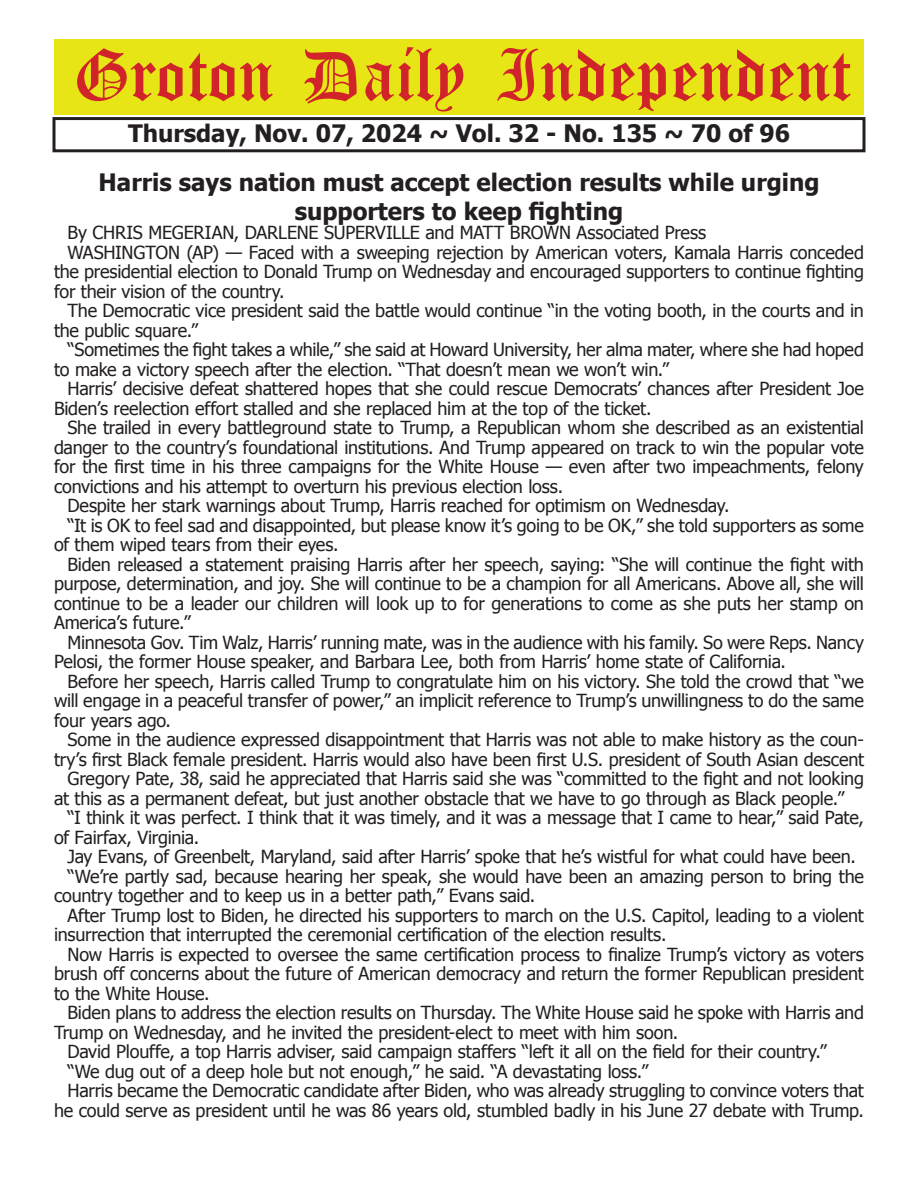
<style>
.page{position:relative;width:918px;height:1188px;background:#fff}
.page>*{position:absolute;margin:0;border:0;box-sizing:border-box;transform-origin:0 0}
.t1{font:54px "Old English Five";color:#d1232a}
.t2{font:700 24px/28.8px "Tahoma";color:#231f20;text-align:center}
.t3{font:18px "Tahoma";letter-spacing:-.01em;color:#231f20}
</style>
<div class="page">
<div style="left:52px;top:117px;width:814px;height:35px;border:3px solid #231f20"></div>
<div style="left:54px;top:40px;width:810px;height:75px;background:#e7e515"></div>
<h1 class="t1" style="left:73px;top:50px;width:779px">Groton Daily Independent</h1>
<h2 class="t2" style="left:128px;top:117px;width:664px">Thursday, Nov. 07, 2024 ~ Vol. 32 - No. 135 ~ 70 of 96</h2>
<h2 class="t2" style="left:99px;top:167px;width:722px">Harris says nation must accept election results while urging supporters to keep fighting</h2>
<p class="t3" style="left:68px;top:221px;width:640px">By CHRIS MEGERIAN, DARLENE SUPERVILLE and MATT BROWN Associated Press</p>
<p class="t3" style="left:68px;top:240px;width:798px">WASHINGTON (AP) — Faced with a sweeping rejection by American voters, Kamala Harris conceded</p>
<p class="t3" style="left:54px;top:260px;width:812px">the presidential election to Donald Trump on Wednesday and encouraged supporters to continue fighting</p>
<p class="t3" style="left:54px;top:279px;width:232px">for their vision of the country.</p>
<p class="t3" style="left:68px;top:299px;width:798px">The Democratic vice president said the battle would continue “in the voting booth, in the courts and in</p>
<p class="t3" style="left:54px;top:318px;width:146px">the public square.”</p>
<p class="t3" style="left:68px;top:338px;width:798px">“Sometimes the fight takes a while,” she said at Howard University, her alma mater, where she had hoped</p>
<p class="t3" style="left:54px;top:357px;width:617px">to make a victory speech after the election. “That doesn’t mean we won’t win.”</p>
<p class="t3" style="left:68px;top:377px;width:798px">Harris’ decisive defeat shattered hopes that she could rescue Democrats’ chances after President Joe</p>
<p class="t3" style="left:54px;top:396px;width:599px">Biden’s reelection effort stalled and she replaced him at the top of the ticket.</p>
<p class="t3" style="left:68px;top:416px;width:798px">She trailed in every battleground state to Trump, a Republican whom she described as an existential</p>
<p class="t3" style="left:54px;top:435px;width:811px">danger to the country’s foundational institutions. And Trump appeared on track to win the popular vote</p>
<p class="t3" style="left:54px;top:455px;width:811px">for the first time in his three campaigns for the White House — even after two impeachments, felony</p>
<p class="t3" style="left:54px;top:474px;width:511px">convictions and his attempt to overturn his previous election loss.</p>
<p class="t3" style="left:68px;top:494px;width:664px">Despite her stark warnings about Trump, Harris reached for optimism on Wednesday.</p>
<p class="t3" style="left:68px;top:513px;width:798px">“It is OK to feel sad and disappointed, but please know it’s going to be OK,” she told supporters as some</p>
<p class="t3" style="left:54px;top:533px;width:286px">of them wiped tears from their eyes.</p>
<p class="t3" style="left:68px;top:552px;width:798px">Biden released a statement praising Harris after her speech, saying: “She will continue the fight with</p>
<p class="t3" style="left:54px;top:572px;width:812px">purpose, determination, and joy. She will continue to be a champion for all Americans. Above all, she will</p>
<p class="t3" style="left:54px;top:591px;width:811px">continue to be a leader our children will look up to for generations to come as she puts her stamp on</p>
<p class="t3" style="left:54px;top:611px;width:138px">America’s future.”</p>
<p class="t3" style="left:68px;top:630px;width:798px">Minnesota Gov. Tim Walz, Harris’ running mate, was in the audience with his family. So were Reps. Nancy</p>
<p class="t3" style="left:54px;top:650px;width:734px">Pelosi, the former House speaker, and Barbara Lee, both from Harris’ home state of California.</p>
<p class="t3" style="left:68px;top:669px;width:798px">Before her speech, Harris called Trump to congratulate him on his victory. She told the crowd that “we</p>
<p class="t3" style="left:54px;top:689px;width:812px">will engage in a peaceful transfer of power,” an implicit reference to Trump’s unwillingness to do the same</p>
<p class="t3" style="left:54px;top:708px;width:119px">four years ago.</p>
<p class="t3" style="left:68px;top:728px;width:798px">Some in the audience expressed disappointment that Harris was not able to make history as the coun-</p>
<p class="t3" style="left:54px;top:747px;width:812px">try’s first Black female president. Harris would also have been first U.S. president of South Asian descent</p>
<p class="t3" style="left:68px;top:767px;width:798px">Gregory Pate, 38, said he appreciated that Harris said she was “committed to the fight and not looking</p>
<p class="t3" style="left:54px;top:786px;width:792px">at this as a permanent defeat, but just another obstacle that we have to go through as Black people.”</p>
<p class="t3" style="left:68px;top:806px;width:798px">“I think it was perfect. I think that it was timely, and it was a message that I came to hear,” said Pate,</p>
<p class="t3" style="left:54px;top:825px;width:147px">of Fairfax, Virginia.</p>
<p class="t3" style="left:68px;top:845px;width:790px">Jay Evans, of Greenbelt, Maryland, said after Harris’ spoke that he’s wistful for what could have been.</p>
<p class="t3" style="left:68px;top:864px;width:798px">“We’re partly sad, because hearing her speak, she would have been an amazing person to bring the</p>
<p class="t3" style="left:54px;top:884px;width:483px">country together and to keep us in a better path,” Evans said.</p>
<p class="t3" style="left:68px;top:903px;width:798px">After Trump lost to Biden, he directed his supporters to march on the U.S. Capitol, leading to a violent</p>
<p class="t3" style="left:54px;top:923px;width:614px">insurrection that interrupted the ceremonial certification of the election results.</p>
<p class="t3" style="left:68px;top:942px;width:798px">Now Harris is expected to oversee the same certification process to finalize Trump’s victory as voters</p>
<p class="t3" style="left:54px;top:962px;width:811px">brush off concerns about the future of American democracy and return the former Republican president</p>
<p class="t3" style="left:54px;top:981px;width:157px">to the White House.</p>
<p class="t3" style="left:68px;top:1001px;width:798px">Biden plans to address the election results on Thursday. The White House said he spoke with Harris and</p>
<p class="t3" style="left:54px;top:1020px;width:626px">Trump on Wednesday, and he invited the president-elect to meet with him soon.</p>
<p class="t3" style="left:68px;top:1040px;width:761px">David Plouffe, a top Harris adviser, said campaign staffers “left it all on the field for their country.”</p>
<p class="t3" style="left:68px;top:1059px;width:582px">“We dug out of a deep hole but not enough,” he said. “A devastating loss.”</p>
<p class="t3" style="left:68px;top:1079px;width:798px">Harris became the Democratic candidate after Biden, who was already struggling to convince voters that</p>
<p class="t3" style="left:54px;top:1098px;width:811px">he could serve as president until he was 86 years old, stumbled badly in his June 27 debate with Trump.</p>
</div>
